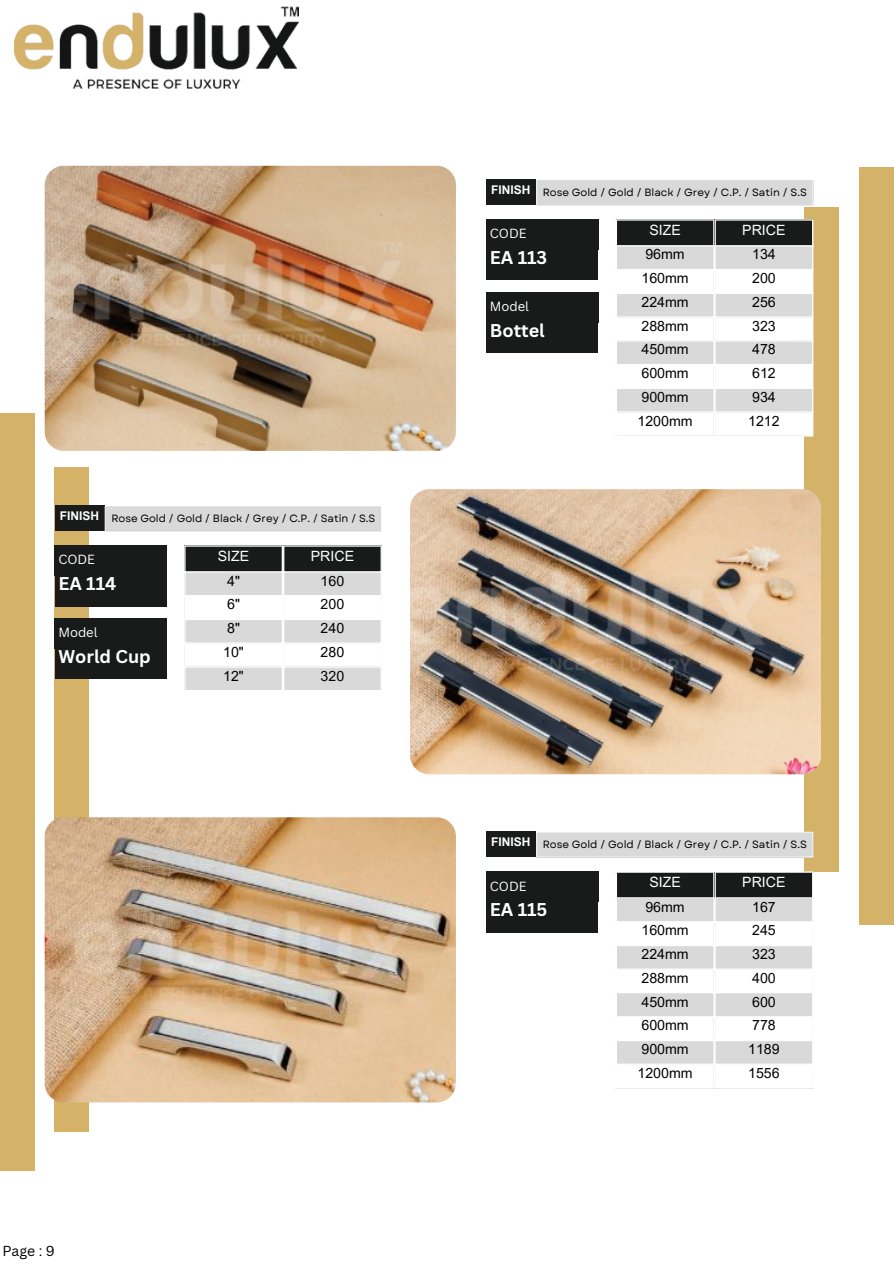
<style>
.page{position:relative;width:894px;height:1264px;background:#fff}
.page>*{position:absolute;margin:0;border:0;box-sizing:border-box;transform-origin:0 0}
.t1{font:700 18px "Canva Sans";color:#fff}
.t2{font:14.1px "Arial MT Pro";color:#000}
.t3{font:14.1px "Arial MT Pro";color:#fff}
.t4{font:14.1px "Canva Sans";color:#000}
.t5{font:12.9px "Canva Sans";color:#fff}
.t6{font:700 12px "Arial MT Pro";color:#fff}
.t7{font:10.5px "Garet";color:#000}
</style>
<div class="page">
<div style="left:858px;top:167px;width:35px;height:757px;background:#d4b369"></div>
<div style="left:804px;top:207px;width:34px;height:664px;background:#d4b369"></div>
<div style="left:616px;top:220px;width:98px;height:26px;background:#191b1a"></div>
<hr style="left:615px;top:220px;width:2px;height:215px;background:#fff">
<hr style="left:713px;top:220px;width:1px;height:215px;background:#fff">
<div style="left:0;top:413px;width:35px;height:757px;background:#d4b369"></div>
<div style="left:54px;top:467px;width:35px;height:663px;background:#d4b369"></div>
<img style="left:45px;top:166px;width:410px;height:285px;border-radius:19px">
<div style="left:486px;top:180px;width:49px;height:25px;background:#191b1a"></div>
<div style="left:536px;top:180px;width:277px;height:25px;background:#d9d9d9"></div>
<svg style="left:536px;top:181px;width:1px;height:23px"></svg>
<svg style="left:812px;top:181px;width:1px;height:23px"></svg>
<hr style="left:536px;top:180px;width:277px;height:1px;background:#fff">
<hr style="left:536px;top:204px;width:277px;height:1px;background:#fff">
<img style="left:410px;top:489px;width:410px;height:285px;border-radius:19px">
<img style="left:45px;top:817px;width:410px;height:285px;border-radius:19px">
<div style="left:714px;top:220px;width:98px;height:26px;background:#191b1a"></div>
<svg style="left:617px;top:245px;width:194px;height:191px"></svg>
<hr style="left:714px;top:220px;width:1px;height:215px;background:#fff">
<hr style="left:811px;top:220px;width:2px;height:215px;background:#fff">
<hr style="left:714px;top:219px;width:99px;height:1px;background:#fff">
<hr style="left:714px;top:245px;width:99px;height:1px;background:#fff">
<hr style="left:714px;top:269px;width:99px;height:1px;background:#fff">
<hr style="left:714px;top:293px;width:99px;height:1px;background:#fff">
<hr style="left:714px;top:316px;width:99px;height:2px;background:#fff">
<hr style="left:714px;top:340px;width:99px;height:1px;background:#fff">
<hr style="left:714px;top:364px;width:99px;height:1px;background:#fff">
<hr style="left:714px;top:387px;width:99px;height:2px;background:#fff">
<hr style="left:714px;top:411px;width:99px;height:2px;background:#fff">
<hr style="left:714px;top:435px;width:99px;height:1px;background:#fff">
<div style="left:486px;top:235px;width:112px;height:45px;background:#191b1a"></div>
<div style="left:486px;top:219px;width:112px;height:31px;background:#191b1a"></div>
<div style="left:486px;top:307px;width:112px;height:46px;background:#191b1a"></div>
<div style="left:486px;top:292px;width:112px;height:30px;background:#191b1a"></div>
<div style="left:184px;top:545px;width:98px;height:27px;background:#191b1a"></div>
<hr style="left:184px;top:546px;width:1px;height:144px;background:#fff">
<hr style="left:281px;top:546px;width:2px;height:144px;background:#fff">
<hr style="left:184px;top:545px;width:99px;height:1px;background:#fff">
<div style="left:55px;top:506px;width:49px;height:25px;background:#191b1a"></div>
<div style="left:105px;top:506px;width:277px;height:25px;background:#d9d9d9"></div>
<svg style="left:381px;top:507px;width:1px;height:23px"></svg>
<hr style="left:105px;top:506px;width:277px;height:1px;background:#fff">
<hr style="left:105px;top:530px;width:277px;height:1px;background:#fff">
<div style="left:283px;top:545px;width:98px;height:27px;background:#191b1a"></div>
<svg style="left:184px;top:571px;width:196px;height:120px"></svg>
<hr style="left:283px;top:546px;width:1px;height:144px;background:#fff">
<hr style="left:380px;top:546px;width:2px;height:144px;background:#fff">
<hr style="left:283px;top:545px;width:99px;height:1px;background:#fff">
<hr style="left:283px;top:571px;width:99px;height:1px;background:#fff">
<hr style="left:283px;top:595px;width:99px;height:1px;background:#fff">
<hr style="left:283px;top:618px;width:99px;height:2px;background:#fff">
<hr style="left:283px;top:642px;width:99px;height:2px;background:#fff">
<hr style="left:283px;top:666px;width:99px;height:1px;background:#fff">
<hr style="left:283px;top:690px;width:99px;height:1px;background:#fff">
<div style="left:55px;top:560px;width:112px;height:46px;background:#191b1a"></div>
<div style="left:55px;top:545px;width:112px;height:31px;background:#191b1a"></div>
<div style="left:55px;top:633px;width:112px;height:46px;background:#191b1a"></div>
<div style="left:55px;top:618px;width:112px;height:30px;background:#191b1a"></div>
<div style="left:616px;top:871px;width:98px;height:27px;background:#191b1a"></div>
<hr style="left:615px;top:872px;width:2px;height:215px;background:#fff">
<hr style="left:713px;top:872px;width:1px;height:215px;background:#fff">
<hr style="left:615px;top:871px;width:99px;height:1px;background:#fff">
<div style="left:486px;top:832px;width:49px;height:25px;background:#191b1a"></div>
<div style="left:536px;top:832px;width:277px;height:25px;background:#d9d9d9"></div>
<svg style="left:536px;top:833px;width:1px;height:23px"></svg>
<svg style="left:812px;top:833px;width:1px;height:23px"></svg>
<hr style="left:536px;top:832px;width:277px;height:1px;background:#fff">
<hr style="left:536px;top:856px;width:277px;height:1px;background:#fff">
<div style="left:714px;top:871px;width:98px;height:27px;background:#191b1a"></div>
<svg style="left:617px;top:897px;width:194px;height:190px"></svg>
<hr style="left:714px;top:872px;width:1px;height:215px;background:#fff">
<hr style="left:811px;top:872px;width:2px;height:215px;background:#fff">
<hr style="left:714px;top:871px;width:99px;height:1px;background:#fff">
<hr style="left:714px;top:897px;width:99px;height:1px;background:#fff">
<hr style="left:714px;top:921px;width:99px;height:1px;background:#fff">
<hr style="left:714px;top:944px;width:99px;height:2px;background:#fff">
<hr style="left:714px;top:968px;width:99px;height:1px;background:#fff">
<hr style="left:714px;top:992px;width:99px;height:1px;background:#fff">
<hr style="left:714px;top:1016px;width:99px;height:1px;background:#fff">
<hr style="left:714px;top:1039px;width:99px;height:2px;background:#fff">
<hr style="left:714px;top:1063px;width:99px;height:1px;background:#fff">
<div style="left:486px;top:886px;width:112px;height:46px;background:#191b1a"></div>
<div style="left:486px;top:871px;width:112px;height:30px;background:#191b1a"></div>
<img style="left:15px;top:6px;width:283px;height:83px">
<p class="t6" style="left:60px;top:511px;width:41px">FINISH</p>
<p class="t7" style="left:111px;top:511px;width:265px">Rose Gold / Gold / Black / Grey / C.P. / Satin / S.S</p>
<p class="t3" style="left:311px;top:550px;width:45px">PRICE</p>
<p class="t2" style="left:320px;top:575px;width:25px">160</p>
<p class="t2" style="left:320px;top:599px;width:25px">200</p>
<p class="t2" style="left:320px;top:623px;width:25px">240</p>
<p class="t2" style="left:320px;top:646px;width:25px">280</p>
<p class="t2" style="left:320px;top:670px;width:25px">320</p>
<h2 class="t3" style="left:218px;top:550px;width:33px">SIZE</h2>
<p class="t2" style="left:227px;top:575px;width:14px">4"</p>
<p class="t2" style="left:227px;top:599px;width:14px">6"</p>
<h3 class="t2" style="left:227px;top:623px;width:14px">8"</h3>
<h1 class="t2" style="left:223px;top:646px;width:22px">10"</h1>
<p class="t2" style="left:223px;top:670px;width:22px">12"</p>
<p class="t5" style="left:58px;top:550px;width:38px">CODE</p>
<p class="t1" style="left:58px;top:571px;width:59px">EA 114</p>
<p class="t5" style="left:58px;top:623px;width:41px">Model</p>
<p class="t1" style="left:58px;top:643px;width:94px">World Cup</p>
<p class="t4" style="left:2px;top:1240px;width:54px">Page : 9</p>
<p class="t6" style="left:491px;top:185px;width:41px">FINISH</p>
<p class="t7" style="left:542px;top:185px;width:265px">Rose Gold / Gold / Black / Grey / C.P. / Satin / S.S</p>
<p class="t3" style="left:742px;top:224px;width:45px">PRICE</p>
<p class="t2" style="left:752px;top:249px;width:25px">134</p>
<p class="t2" style="left:752px;top:273px;width:25px">200</p>
<p class="t2" style="left:752px;top:297px;width:25px">256</p>
<p class="t2" style="left:752px;top:320px;width:25px">323</p>
<p class="t2" style="left:752px;top:344px;width:25px">478</p>
<p class="t2" style="left:752px;top:368px;width:25px">612</p>
<p class="t2" style="left:752px;top:392px;width:25px">934</p>
<p class="t2" style="left:748px;top:415px;width:33px">1212</p>
<p class="t3" style="left:649px;top:224px;width:33px">SIZE</p>
<p class="t2" style="left:645px;top:249px;width:41px">96mm</p>
<p class="t2" style="left:641px;top:273px;width:49px">160mm</p>
<h3 class="t2" style="left:641px;top:297px;width:49px">224mm</h3>
<h1 class="t2" style="left:641px;top:320px;width:49px">288mm</h1>
<p class="t2" style="left:641px;top:344px;width:49px">450mm</p>
<p class="t2" style="left:641px;top:368px;width:49px">600mm</p>
<p class="t2" style="left:641px;top:392px;width:49px">900mm</p>
<p class="t2" style="left:637px;top:415px;width:57px">1200mm</p>
<p class="t5" style="left:489px;top:225px;width:38px">CODE</p>
<p class="t1" style="left:489px;top:245px;width:59px">EA 113</p>
<p class="t5" style="left:489px;top:297px;width:41px">Model</p>
<p class="t1" style="left:489px;top:317px;width:56px">Bottel</p>
<p class="t6" style="left:491px;top:837px;width:41px">FINISH</p>
<p class="t7" style="left:542px;top:837px;width:265px">Rose Gold / Gold / Black / Grey / C.P. / Satin / S.S</p>
<p class="t3" style="left:742px;top:876px;width:45px">PRICE</p>
<p class="t2" style="left:752px;top:901px;width:25px">167</p>
<p class="t2" style="left:752px;top:925px;width:25px">245</p>
<p class="t2" style="left:752px;top:948px;width:25px">323</p>
<p class="t2" style="left:752px;top:972px;width:25px">400</p>
<p class="t2" style="left:752px;top:996px;width:25px">600</p>
<p class="t2" style="left:752px;top:1020px;width:25px">778</p>
<p class="t2" style="left:748px;top:1043px;width:33px">1189</p>
<p class="t2" style="left:748px;top:1067px;width:33px">1556</p>
<h2 class="t3" style="left:649px;top:876px;width:33px">SIZE</h2>
<p class="t2" style="left:645px;top:901px;width:41px">96mm</p>
<p class="t2" style="left:641px;top:925px;width:49px">160mm</p>
<h3 class="t2" style="left:641px;top:948px;width:49px">224mm</h3>
<h1 class="t2" style="left:641px;top:972px;width:49px">288mm</h1>
<p class="t2" style="left:641px;top:996px;width:49px">450mm</p>
<p class="t2" style="left:641px;top:1020px;width:49px">600mm</p>
<p class="t2" style="left:641px;top:1043px;width:49px">900mm</p>
<p class="t2" style="left:637px;top:1067px;width:57px">1200mm</p>
<p class="t5" style="left:489px;top:876px;width:38px">CODE</p>
<p class="t1" style="left:489px;top:896px;width:59px">EA 115</p>
</div>
